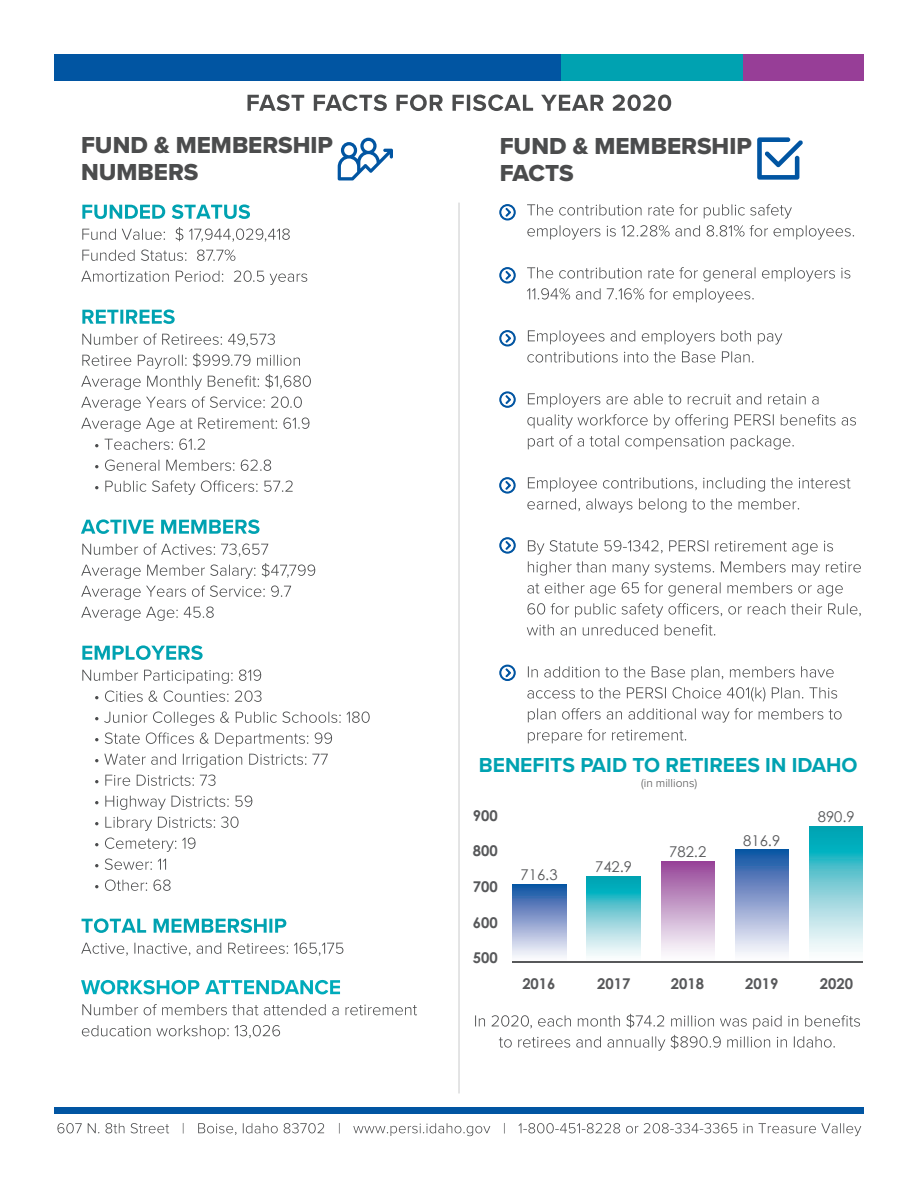
<style>
.page{position:relative;width:918px;height:1188px;background:#fff}
.page>*{position:absolute;margin:0;border:0;box-sizing:border-box;transform-origin:0 0}
.t1{font:24px/27px "Proxima Nova Extrabld";color:#4b4c4d}
.t2{font:700 21px "Proxima Nova";color:#00a2b1}
.t3{font:700 14.85px "Century Gothic";color:#57585a}
.t4{font:14.85px "Century Gothic";color:#57585a}
.t5{font:300 12px "Proxima Nova";color:#4b4c4d}
</style>
<div class="page">
<div style="left:689px;top:54px;width:175px;height:27px;background:#973e97"></div>
<div style="left:484px;top:54px;width:259px;height:27px;background:#00a2b1"></div>
<div style="left:54px;top:54px;width:507px;height:27px;background:#0155a2"></div>
<div style="left:54px;top:1107px;width:810px;height:7px;background:#0155a2"></div>
<svg style="left:248px;top:94px;width:423px;height:17px"></svg>
<svg style="left:57px;top:1123px;width:804px;height:13px"></svg>
<hr style="left:459px;top:203px;width:1px;height:890px;background:#939598">
<svg style="left:82px;top:1025px;width:198px;height:14px"></svg>
<svg style="left:82px;top:1004px;width:335px;height:11px"></svg>
<svg style="left:81px;top:980px;width:259px;height:14px"></svg>
<svg style="left:81px;top:943px;width:262px;height:13px"></svg>
<svg style="left:82px;top:918px;width:204px;height:15px"></svg>
<svg style="left:95px;top:879px;width:76px;height:12px"></svg>
<svg style="left:95px;top:858px;width:71px;height:12px"></svg>
<svg style="left:95px;top:837px;width:101px;height:15px"></svg>
<svg style="left:95px;top:817px;width:144px;height:14px"></svg>
<svg style="left:95px;top:795px;width:157px;height:15px"></svg>
<svg style="left:95px;top:775px;width:121px;height:11px"></svg>
<svg style="left:95px;top:754px;width:233px;height:14px"></svg>
<svg style="left:95px;top:732px;width:237px;height:15px"></svg>
<svg style="left:95px;top:711px;width:275px;height:15px"></svg>
<svg style="left:95px;top:690px;width:167px;height:12px"></svg>
<svg style="left:82px;top:669px;width:179px;height:15px"></svg>
<svg style="left:82px;top:645px;width:121px;height:15px"></svg>
<svg style="left:81px;top:607px;width:133px;height:14px"></svg>
<svg style="left:81px;top:585px;width:210px;height:15px"></svg>
<svg style="left:81px;top:563px;width:234px;height:16px"></svg>
<svg style="left:82px;top:544px;width:186px;height:13px"></svg>
<svg style="left:81px;top:519px;width:179px;height:15px"></svg>
<svg style="left:95px;top:480px;width:198px;height:15px"></svg>
<svg style="left:95px;top:459px;width:176px;height:12px"></svg>
<svg style="left:95px;top:439px;width:110px;height:11px"></svg>
<svg style="left:81px;top:417px;width:228px;height:15px"></svg>
<svg style="left:81px;top:396px;width:221px;height:15px"></svg>
<svg style="left:81px;top:353px;width:230px;height:37px"></svg>
<svg style="left:82px;top:333px;width:193px;height:14px"></svg>
<svg style="left:82px;top:309px;width:93px;height:15px"></svg>
<svg style="left:81px;top:271px;width:226px;height:14px"></svg>
<svg style="left:82px;top:249px;width:153px;height:12px"></svg>
<svg style="left:82px;top:227px;width:208px;height:15px"></svg>
<svg style="left:82px;top:204px;width:168px;height:15px"></svg>
<svg style="left:338px;top:138px;width:55px;height:42px"></svg>
<svg style="left:757px;top:137px;width:46px;height:43px"></svg>
<svg style="left:528px;top:729px;width:158px;height:14px"></svg>
<svg style="left:528px;top:708px;width:314px;height:15px"></svg>
<svg style="left:527px;top:687px;width:310px;height:15px"></svg>
<svg style="left:528px;top:666px;width:306px;height:14px"></svg>
<svg style="left:527px;top:624px;width:188px;height:12px"></svg>
<svg style="left:527px;top:603px;width:334px;height:15px"></svg>
<svg style="left:527px;top:582px;width:316px;height:15px"></svg>
<svg style="left:528px;top:561px;width:333px;height:15px"></svg>
<svg style="left:528px;top:540px;width:305px;height:15px"></svg>
<svg style="left:527px;top:498px;width:272px;height:15px"></svg>
<svg style="left:528px;top:477px;width:323px;height:15px"></svg>
<svg style="left:528px;top:435px;width:266px;height:15px"></svg>
<svg style="left:527px;top:414px;width:329px;height:15px"></svg>
<svg style="left:528px;top:393px;width:291px;height:15px"></svg>
<svg style="left:527px;top:351px;width:227px;height:12px"></svg>
<svg style="left:528px;top:330px;width:254px;height:15px"></svg>
<svg style="left:527px;top:288px;width:227px;height:15px"></svg>
<svg style="left:527px;top:267px;width:323px;height:15px"></svg>
<svg style="left:527px;top:225px;width:327px;height:15px"></svg>
<svg style="left:527px;top:204px;width:265px;height:15px"></svg>
<svg style="left:499px;top:204px;width:17px;height:17px"></svg>
<svg style="left:499px;top:267px;width:17px;height:17px"></svg>
<svg style="left:499px;top:330px;width:17px;height:17px"></svg>
<svg style="left:499px;top:391px;width:17px;height:17px"></svg>
<svg style="left:499px;top:477px;width:17px;height:17px"></svg>
<svg style="left:499px;top:537px;width:17px;height:17px"></svg>
<svg style="left:499px;top:664px;width:17px;height:17px"></svg>
<div style="left:512px;top:885px;width:54px;height:78px;background:linear-gradient(to bottom,#174fa2,#fff)"></div>
<svg style="left:587px;top:877px;width:53px;height:79px;background:#78ced7"></svg>
<div style="left:661px;top:862px;width:54px;height:101px;background:linear-gradient(to bottom,#964899,#fff)"></div>
<div style="left:735px;top:850px;width:54px;height:113px;background:linear-gradient(to bottom,#184fa2,#fff)"></div>
<svg style="left:810px;top:826px;width:53px;height:126px;background:#78ced7"></svg>
<hr style="left:512px;top:961px;width:351px;height:2px;background:#57585a">
<svg style="left:499px;top:1035px;width:336px;height:16px"></svg>
<svg style="left:475px;top:1014px;width:385px;height:15px"></svg>
<p class="t1" style="left:81px;top:132px;width:254px">FUND &amp; MEMBERSHIP<br>NUMBERS</p>
<p class="t1" style="left:500px;top:132px;width:254px">FUND &amp; MEMBERSHIP</p>
<p class="t1" style="left:500px;top:159px;width:75px">FACTS</p>
<p class="t2" style="left:479px;top:750px;width:380px">BENEFITS PAID TO RETIREES IN IDAHO</p>
<p class="t5" style="left:641px;top:774px;width:58px">(in millions)</p>
<p class="t3" style="left:473px;top:804px;width:26px">900</p>
<p class="t3" style="left:473px;top:840px;width:26px">800</p>
<p class="t3" style="left:473px;top:875px;width:26px">700</p>
<p class="t3" style="left:473px;top:911px;width:26px">600</p>
<p class="t3" style="left:473px;top:947px;width:26px">500</p>
<p class="t4" style="left:521px;top:865px;width:39px">716.3</p>
<p class="t4" style="left:595px;top:857px;width:39px">742.9</p>
<p class="t4" style="left:669px;top:842px;width:39px">782.2</p>
<p class="t4" style="left:743px;top:830px;width:39px">816.9</p>
<p class="t4" style="left:818px;top:806px;width:39px">890.9</p>
<p class="t3" style="left:522px;top:972px;width:35px">2016</p>
<p class="t3" style="left:597px;top:972px;width:35px">2017</p>
<p class="t3" style="left:671px;top:972px;width:35px">2018</p>
<p class="t3" style="left:745px;top:972px;width:35px">2019</p>
<p class="t3" style="left:820px;top:972px;width:35px">2020</p>
</div>
